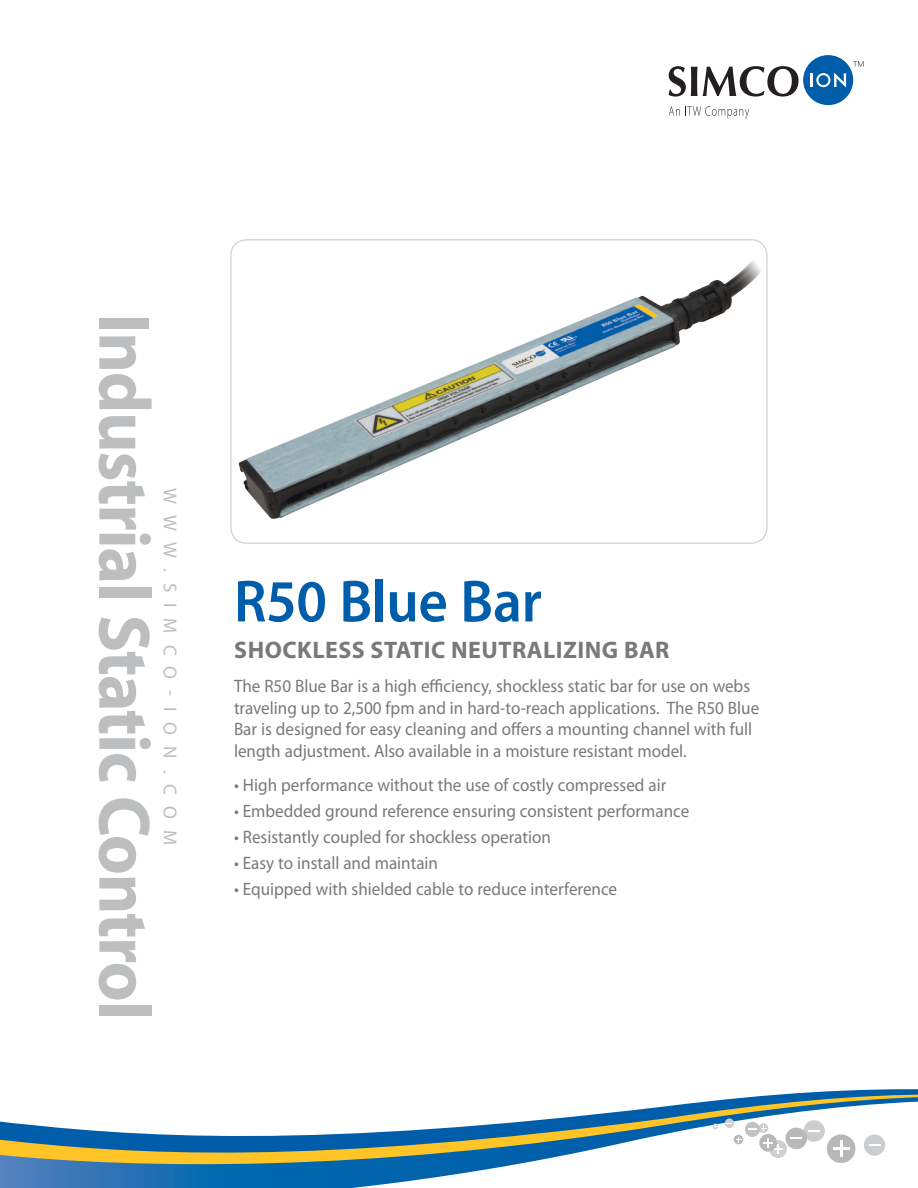
<style>
.page{position:relative;width:918px;height:1188px;background:#fff}
.page>*{position:absolute;margin:0;border:0;box-sizing:border-box;transform-origin:0 0}
.Cover__Headline_vert{font:700 73.5px "Myriad Pro";letter-spacing:-.02em;color:#bcbec0;scale:.95 1}
.Cover__Main_head{font:600 60px "Myriad Pro";letter-spacing:-.005em;color:#005daa;scale:.95 1}
.Cover__Subhead{font:700 24px "Myriad Pro";letter-spacing:.02em;color:#77797b}
.Cover__Website_addre{font:18.75px "Myriad Pro";letter-spacing:.59em;color:#bcbec0}
.Cover__Body_Copy{font:18px/21.6px "Myriad Pro";color:#77797b;scale:.95 1}
.Cover__F_B_bullets{font:18px "Myriad Pro";color:#77797b;scale:.95 1}
</style>
<div class="page">
<svg style="left:853px;top:61px;width:11px;height:6px"></svg>
<div style="left:803px;top:55px;width:50px;height:50px;background:#005daa;border-radius:50%"></div>
<hr style="left:810px;top:73px;width:3px;height:14px;background:#fff">
<svg style="left:816px;top:73px;width:30px;height:15px"></svg>
<svg style="left:668px;top:66px;width:131px;height:31px"></svg>
<svg style="left:669px;top:106px;width:80px;height:13px"></svg>
<svg style="left:787px;top:1089px;width:131px;height:5px"></svg>
<svg style="left:751px;top:1094px;width:167px;height:3px"></svg>
<svg style="left:0;top:1097px;width:918px;height:91px"></svg>
<svg style="left:759px;top:1123px;width:9px;height:10px"></svg>
<div style="left:803px;top:1120px;width:22px;height:22px;background:#cbcdcf;border-radius:50%"></div>
<svg style="left:808px;top:1130px;width:12px;height:1px"></svg>
<div style="left:769px;top:1140px;width:18px;height:18px;background:#cdcfd0;border-radius:50%"></div>
<div style="left:725px;top:1119px;width:9px;height:9px;background:#cdcfd0;border-radius:50%"></div>
<div style="left:745px;top:1122px;width:15px;height:15px;background:#c0c2c4;border-radius:50%"></div>
<div style="left:759px;top:1134px;width:18px;height:18px;background:#b6b8ba;border-radius:50%"></div>
<div style="left:786px;top:1128px;width:21px;height:21px;background:#b6b8ba;border-radius:50%"></div>
<div style="left:827px;top:1134px;width:28px;height:29px;background:#b6b8ba;border-radius:50%"></div>
<div style="left:864px;top:1134px;width:21px;height:22px;background:#cbcdcf;border-radius:50%"></div>
<svg style="left:748px;top:1126px;width:18px;height:5px"></svg>
<svg style="left:790px;top:1137px;width:12px;height:2px"></svg>
<svg style="left:869px;top:1144px;width:12px;height:2px"></svg>
<svg style="left:763px;top:1138px;width:20px;height:16px"></svg>
<svg style="left:833px;top:1141px;width:16px;height:16px"></svg>
<svg style="left:734px;top:1135px;width:9px;height:9px"></svg>
<svg style="left:713px;top:1124px;width:5px;height:5px"></svg>
<img style="left:238px;top:260px;width:522px;height:259px">
<p class="Cover__Headline_vert" style="left:172px;top:314px;width:745px;rotate:90deg">Industrial Static Control</p>
<p class="Cover__Website_addre" style="left:182px;top:488px;width:359px;rotate:90deg">WWW.SIMCO-ION.COM</p>
<p class="Cover__Main_head" style="left:234px;top:563px;width:326px">R50 Blue Bar</p>
<p class="Cover__Subhead" style="left:234px;top:634px;width:437px">SHOCKLESS STATIC NEUTRALIZING BAR</p>
<p class="Cover__Body_Copy" style="left:234px;top:675px;width:554px">The R50 Blue Bar is a high efficiency, shockless static bar for use on webs traveling up to 2,500 fpm and in hard-to-reach applications. The R50 Blue Bar is designed for easy cleaning and offers a mounting channel with full length adjustment. Also available in a moisture resistant model.</p>
<p class="Cover__F_B_bullets" style="left:234px;top:774px;width:457px">• High performance without the use of costly compressed air</p>
<p class="Cover__F_B_bullets" style="left:234px;top:800px;width:481px">• Embedded ground reference ensuring consistent performance</p>
<p class="Cover__F_B_bullets" style="left:234px;top:826px;width:335px">• Resistantly coupled for shockless operation</p>
<p class="Cover__F_B_bullets" style="left:234px;top:852px;width:216px">• Easy to install and maintain</p>
<p class="Cover__F_B_bullets" style="left:234px;top:878px;width:405px">• Equipped with shielded cable to reduce interference</p>
</div>
